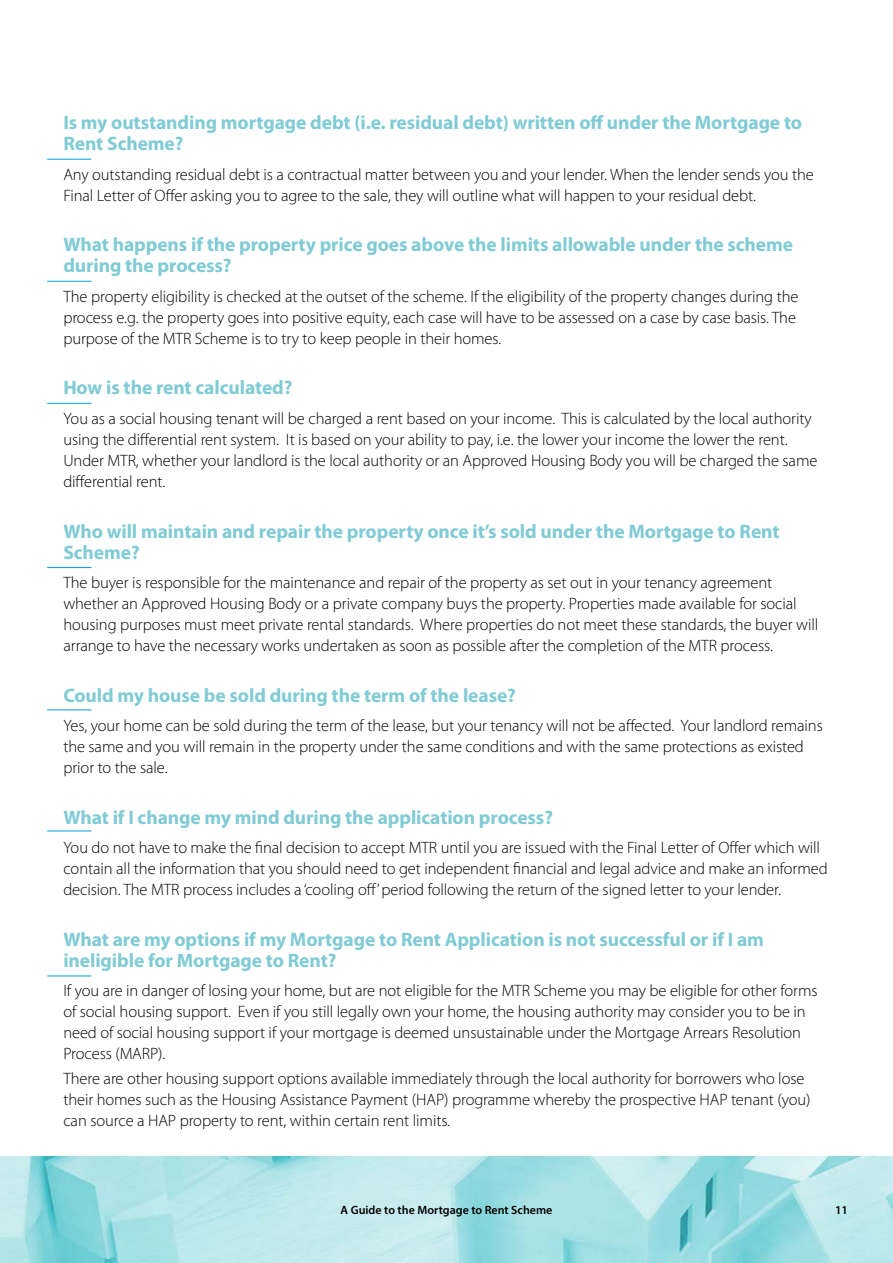
<style>
.page{position:relative;width:893px;height:1263px;background:#fff}
.page>*{position:absolute;margin:0;border:0;box-sizing:border-box;transform-origin:0 0}
.t1{font:700 19.5px/21px "Myriad Pro";letter-spacing:-.005em;color:#80cbd4}
.t2{font:300 16.5px/21px "Myriad Pro";letter-spacing:-.005em;color:#000}
.t3{font:600 12px "Myriad Pro";color:#000}
</style>
<div class="page">
<img style="left:0;top:1157px;width:893px;height:106px">
<hr style="left:47px;top:159px;width:44px;height:1px;background:#009ee3">
<hr style="left:47px;top:281px;width:44px;height:1px;background:#009ee3">
<hr style="left:47px;top:403px;width:44px;height:1px;background:#009ee3">
<hr style="left:47px;top:567px;width:44px;height:1px;background:#009ee3">
<hr style="left:47px;top:709px;width:44px;height:1px;background:#009ee3">
<hr style="left:47px;top:831px;width:44px;height:1px;background:#009ee3">
<hr style="left:47px;top:975px;width:44px;height:1px;background:#009ee3">
<p class="t1" style="left:63px;top:112px;width:740px">Is my outstanding mortgage debt (i.e. residual debt) written off under the Mortgage to<br>Rent Scheme?</p>
<p class="t2" style="left:63px;top:164px;width:752px">Any outstanding residual debt is a contractual matter between you and your lender. When the lender sends you the<br>Final Letter of Offer asking you to agree to the sale, they will outline what will happen to your residual debt.</p>
<p class="t1" style="left:63px;top:234px;width:731px">What happens if the property price goes above the limits allowable under the scheme during the process?</p>
<p class="t2" style="left:63px;top:286px;width:737px">The property eligibility is checked at the outset of the scheme. If the eligibility of the property changes during the process e.g. the property goes into positive equity, each case will have to be assessed on a case by case basis. The purpose of the MTR Scheme is to try to keep people in their homes.</p>
<p class="t1" style="left:63px;top:377px;width:231px">How is the rent calculated?</p>
<p class="t2" style="left:63px;top:408px;width:756px">You as a social housing tenant will be charged a rent based on your income. This is calculated by the local authority using the differential rent system. It is based on your ability to pay, i.e. the lower your income the lower the rent.<br>Under MTR, whether your landlord is the local authority or an Approved Housing Body you will be charged the same differential rent.</p>
<p class="t1" style="left:63px;top:520px;width:718px">Who will maintain and repair the property once it’s sold under the Mortgage to Rent<br>Scheme?</p>
<p class="t2" style="left:63px;top:572px;width:756px">The buyer is responsible for the maintenance and repair of the property as set out in your tenancy agreement whether an Approved Housing Body or a private company buys the property. Properties made available for social housing purposes must meet private rental standards. Where properties do not meet these standards, the buyer will arrange to have the necessary works undertaken as soon as possible after the completion of the MTR process.</p>
<p class="t1" style="left:63px;top:684px;width:454px">Could my house be sold during the term of the lease?</p>
<p class="t2" style="left:63px;top:715px;width:761px">Yes, your home can be sold during the term of the lease, but your tenancy will not be affected. Your landlord remains the same and you will remain in the property under the same conditions and with the same protections as existed prior to the sale.</p>
<p class="t1" style="left:63px;top:806px;width:491px">What if I change my mind during the application process?</p>
<p class="t2" style="left:63px;top:837px;width:766px">You do not have to make the final decision to accept MTR until you are issued with the Final Letter of Offer which will contain all the information that you should need to get independent financial and legal advice and make an informed decision. The MTR process includes a ‘cooling off’ period following the return of the signed letter to your lender.</p>
<p class="t1" style="left:63px;top:928px;width:702px">What are my options if my Mortgage to Rent Application is not successful or if I am ineligible for Mortgage to Rent?</p>
<p class="t2" style="left:63px;top:980px;width:756px">If you are in danger of losing your home, but are not eligible for the MTR Scheme you may be eligible for other forms of social housing support. Even if you still legally own your home, the housing authority may consider you to be in need of social housing support if your mortgage is deemed unsustainable under the Mortgage Arrears Resolution Process (MARP).</p>
<p class="t2" style="left:63px;top:1068px;width:749px">There are other housing support options available immediately through the local authority for borrowers who lose their homes such as the Housing Assistance Payment (HAP) programme whereby the prospective HAP tenant (you) can source a HAP property to rent, within certain rent limits.</p>
<p class="t3" style="left:341px;top:1203px;width:213px">A Guide to the Mortgage to Rent Scheme</p>
<p class="t3" style="left:835px;top:1203px;width:14px">11</p>
</div>
